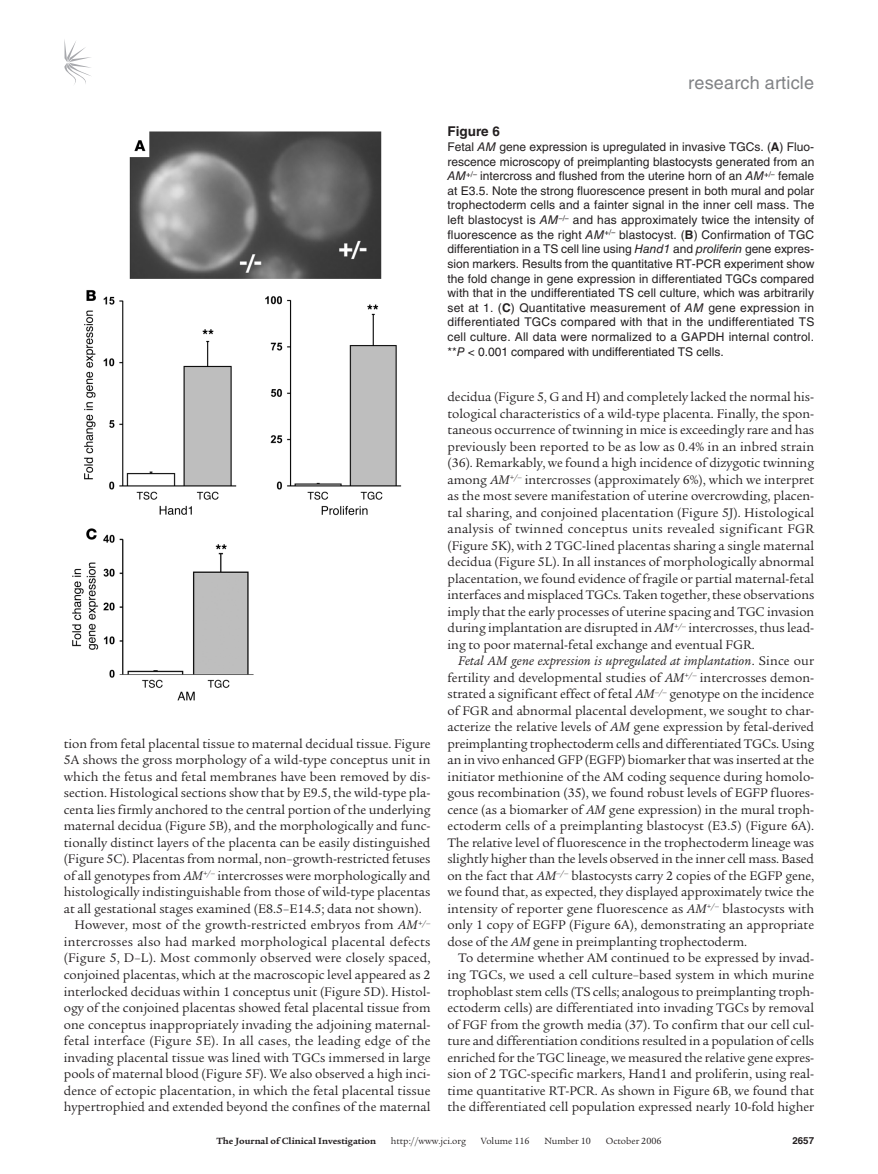
<style>
.page{position:relative;width:878px;height:1174px;background:#fff}
.page>*{position:absolute;margin:0;border:0;box-sizing:border-box;transform-origin:0 0}
.t1{font:18px "Helvetica LT Std";letter-spacing:.01em;color:#808285}
.t2{font:13.5px/16.5px "Legacy Serif Std";color:#231f20;text-align:justify}
.t3{font:13.5px "Legacy Serif Std";letter-spacing:.02em;color:#231f20}
.t4{font:700 13.5px "Helvetica LT Std";color:#231f20}
.t5{font:12px/14.7px "Helvetica LT Std";color:#231f20;text-align:justify}
.t6{font:9.75px "Legacy Serif Std";color:#231f20}
.t7{font:700 9.75px "Legacy Serif Std";color:#231f20}
.t8{font:700 9.75px "Helvetica LT Std";color:#231f20}
.s1{font-style:italic}
.s2{font-weight:700}
</style>
<div class="page">
<svg style="left:64px;top:39px;width:27px;height:45px"></svg>
<img style="left:72px;top:131px;width:330px;height:570px">
<h1 class="t1" style="left:688px;top:72px;width:127px">research article</h1>
<p class="t2" style="left:64px;top:735px;width:368px">tion from fetal placental tissue to maternal decidual tissue. Figure</p>
<p class="t2" style="left:64px;top:752px;width:368px">5A shows the gross morphology of a wild-type conceptus unit in</p>
<p class="t2" style="left:64px;top:768px;width:368px">which the fetus and fetal membranes have been removed by dis-</p>
<p class="t2" style="left:64px;top:785px;width:368px">section. Histological sections show that by E9.5, the wild-type pla-</p>
<p class="t2" style="left:64px;top:801px;width:368px">centa lies firmly anchored to the central portion of the underlying</p>
<p class="t2" style="left:64px;top:818px;width:368px">maternal decidua (Figure 5B), and the morphologically and func-</p>
<p class="t2" style="left:64px;top:834px;width:368px">tionally distinct layers of the placenta can be easily distinguished</p>
<p class="t2" style="left:64px;top:851px;width:368px">(Figure 5C). Placentas from normal, non–growth-restricted fetuses</p>
<p class="t2" style="left:64px;top:867px;width:368px">of all genotypes from <span class="s1">AM</span><sup>+/–</sup> intercrosses were morphologically and</p>
<p class="t2" style="left:64px;top:884px;width:368px">histologically indistinguishable from those of wild-type placentas</p>
<p class="t2" style="left:64px;top:900px;width:359px">at all gestational stages examined (E8.5–E14.5; data not shown).</p>
<p class="t2" style="left:74px;top:917px;width:357px">However, most of the growth-restricted embryos from <span class="s1">AM</span><sup>+/–</sup></p>
<p class="t3" style="left:64px;top:934px;width:368px">intercrosses also had marked morphological placental defects</p>
<p class="t2" style="left:64px;top:950px;width:368px">(Figure 5, D–L). Most commonly observed were closely spaced,</p>
<p class="t2" style="left:64px;top:966px;width:368px">conjoined placentas, which at the macroscopic level appeared as 2</p>
<p class="t2" style="left:64px;top:983px;width:368px">interlocked deciduas within 1 conceptus unit (Figure 5D). Histol-</p>
<p class="t2" style="left:64px;top:999px;width:368px">ogy of the conjoined placentas showed fetal placental tissue from</p>
<p class="t2" style="left:64px;top:1016px;width:368px">one conceptus inappropriately invading the adjoining maternal-</p>
<p class="t2" style="left:64px;top:1032px;width:368px">fetal interface (Figure 5E). In all cases, the leading edge of the</p>
<p class="t2" style="left:64px;top:1049px;width:368px">invading placental tissue was lined with TGCs immersed in large</p>
<p class="t2" style="left:64px;top:1065px;width:368px">pools of maternal blood (Figure 5F). We also observed a high inci-</p>
<p class="t2" style="left:64px;top:1082px;width:368px">dence of ectopic placentation, in which the fetal placental tissue</p>
<p class="t2" style="left:64px;top:1098px;width:368px">hypertrophied and extended beyond the confines of the maternal</p>
<p class="t4" style="left:447px;top:123px;width:54px">Figure 6</p>
<p class="t5" style="left:447px;top:139px;width:368px">Fetal <span class="s1">AM</span> gene expression is upregulated in invasive TGCs. (<span class="s2">A</span>) Fluo&shy;rescence microscopy of preimplanting blastocysts generated from an <span class="s1">AM</span><sup>+/–</sup> intercross and flushed from the uterine horn of an <span class="s1">AM</span><sup>+/–</sup> female at E3.5. Note the strong fluorescence present in both mural and polar trophectoderm cells and a fainter signal in the inner cell mass. The left blastocyst is <span class="s1">AM</span><sup>–/–</sup> and has approximately twice the intensity of fluorescence as the right <span class="s1">AM</span><sup>+/–</sup> blastocyst. (<span class="s2">B</span>) Confirmation of TGC differentiation in a TS cell line using <span class="s1">Hand1</span> and <span class="s1">proliferin</span> gene expres&shy;sion markers. Results from the quantitative RT-PCR experiment show the fold change in gene expression in differentiated TGCs compared with that in the undifferentiated TS cell culture, which was arbitrarily set at 1. (<span class="s2">C</span>) Quantitative measurement of <span class="s1">AM</span> gene expression in differentiated TGCs compared with that in the undifferentiated TS cell culture. All data were normalized to a GAPDH internal control. **<span class="s1">P</span> &lt; 0.001 compared with undifferentiated TS cells.</p>
<p class="t2" style="left:447px;top:389px;width:368px">decidua (Figure 5, G and H) and completely lacked the normal his&shy;tological characteristics of a wild-type placenta. Finally, the spon&shy;taneous occurrence of twinning in mice is exceedingly rare and has previously been reported to be as low as 0.4% in an inbred strain (36). Remarkably, we found a high incidence of dizygotic twinning among <span class="s1">AM</span><sup>+/–</sup> intercrosses (approximately 6%), which we interpret as the most severe manifestation of uterine overcrowding, placen&shy;tal sharing, and conjoined placentation (Figure 5J). Histological analysis of twinned conceptus units revealed significant FGR (Figure 5K), with 2 TGC-lined placentas sharing a single maternal decidua (Figure 5L). In all instances of morphologically abnormal placentation, we found evidence of fragile or partial maternal-fetal interfaces and misplaced TGCs. Taken together, these observations imply that the early processes of uterine spacing and TGC invasion during implantation are disrupted in <span class="s1">AM</span><sup>+/–</sup> intercrosses, thus lead&shy;ing to poor maternal-fetal exchange and eventual FGR.</p>
<p class="t2" style="left:447px;top:653px;width:368px;text-indent:11px"><span class="s1">Fetal AM gene expression is upregulated at implantation</span>. Since our fertility and developmental studies of <span class="s1">AM</span><sup>+/–</sup> intercrosses demon&shy;strated a significant effect of fetal <span class="s1">AM</span><sup>–/–</sup> genotype on the incidence of FGR and abnormal placental development, we sought to char&shy;acterize the relative levels of <span class="s1">AM</span> gene expression by fetal-derived preimplanting trophectoderm cells and differentiated TGCs. Using an in vivo enhanced GFP (EGFP) biomarker that was inserted at the initiator methionine of the AM coding sequence during homolo&shy;gous recombination (35), we found robust levels of EGFP fluores&shy;cence (as a biomarker of <span class="s1">AM</span> gene expression) in the mural troph&shy;ectoderm cells of a preimplanting blastocyst (E3.5) (Figure 6A).<br>The relative level of fluorescence in the trophectoderm lineage was slightly higher than the levels observed in the inner cell mass. Based on the fact that <span class="s1">AM</span><sup>–/–</sup> blastocysts carry 2 copies of the EGFP gene, we found that, as expected, they displayed approximately twice the intensity of reporter gene fluorescence as <span class="s1">AM</span><sup>+/–</sup> blastocysts with only 1 copy of EGFP (Figure 6A), demonstrating an appropriate dose of the <span class="s1">AM</span> gene in preimplanting trophectoderm.</p>
<p class="t2" style="left:447px;top:950px;width:368px;text-indent:11px">To determine whether AM continued to be expressed by invad&shy;ing TGCs, we used a cell culture–based system in which murine trophoblast stem cells (TS cells; analogous to preimplanting troph&shy;ectoderm cells) are differentiated into invading TGCs by removal of FGF from the growth media (37). To confirm that our cell cul&shy;ture and differentiation conditions resulted in a population of cells enriched for the TGC lineage, we measured the relative gene expres&shy;sion of 2 TGC-specific markers, Hand1 and proliferin, using real&shy;time quantitative RT-PCR. As shown in Figure 6B, we found that the differentiated cell population expressed nearly 10-fold higher</p>
<p class="t7" style="left:216px;top:1135px;width:161px">The Journal of Clinical Investigation</p>
<p class="t6" style="left:391px;top:1135px;width:77px">http://www.jci.org</p>
<p class="t6" style="left:480px;top:1135px;width:50px">Volume 116</p>
<p class="t6" style="left:544px;top:1135px;width:48px">Number 10</p>
<p class="t6" style="left:605px;top:1135px;width:57px">October 2006</p>
<p class="t8" style="left:792px;top:1134px;width:23px">2657</p>
</div>
